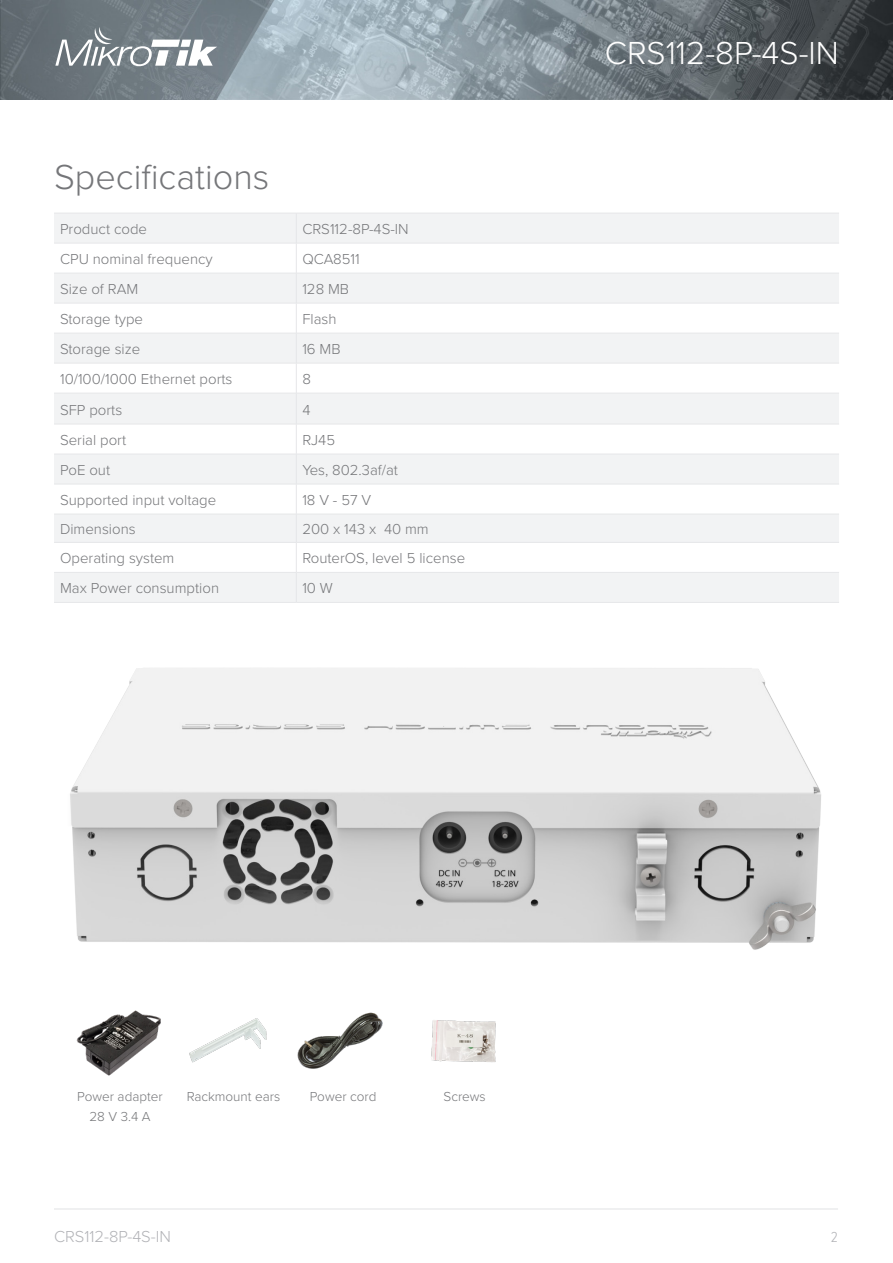
<style>
.page{position:relative;width:893px;height:1263px;background:#fff}
.page>*{position:absolute;margin:0;border:0;box-sizing:border-box;transform-origin:0 0}
.t1{font:300 36px "Proxima Nova";color:#757679}
.t2{font:300 33px "Proxima Nova";color:#fff}
.t3{font:300 16.5px "Proxima Nova";color:#b2b3b7}
.t4{font:300 15px "Proxima Nova";color:#757679}
.t5{font:300 15px "Proxima Nova Cond";color:#b2b3b7}
.Teksts{font:300 13.5px "Proxima Nova";color:#757679}
</style>
<div class="page">
<img style="left:0;top:0;width:893px;height:100px">
<svg style="left:55px;top:27px;width:162px;height:39px"></svg>
<hr style="left:54px;top:1209px;width:784px;height:1px;background:#e1e2e4">
<svg style="left:54px;top:214px;width:785px;height:388px;fill:#f2f3f4"></svg>
<hr style="left:54px;top:213px;width:242px;height:1px;background:#e6e7e9">
<hr style="left:296px;top:213px;width:543px;height:1px;background:#e6e7e9">
<hr style="left:296px;top:213px;width:1px;height:30px;background:#e6e7e9">
<hr style="left:54px;top:243px;width:242px;height:1px;background:#e6e7e9">
<hr style="left:296px;top:243px;width:543px;height:1px;background:#e6e7e9">
<hr style="left:296px;top:243px;width:1px;height:30px;background:#e6e7e9">
<hr style="left:54px;top:273px;width:242px;height:1px;background:#e6e7e9">
<hr style="left:296px;top:273px;width:543px;height:1px;background:#e6e7e9">
<hr style="left:296px;top:273px;width:1px;height:30px;background:#e6e7e9">
<hr style="left:54px;top:303px;width:242px;height:1px;background:#e6e7e9">
<hr style="left:296px;top:303px;width:543px;height:1px;background:#e6e7e9">
<hr style="left:296px;top:303px;width:1px;height:30px;background:#e6e7e9">
<hr style="left:54px;top:333px;width:242px;height:1px;background:#e6e7e9">
<hr style="left:296px;top:333px;width:543px;height:1px;background:#e6e7e9">
<hr style="left:296px;top:333px;width:1px;height:30px;background:#e6e7e9">
<hr style="left:54px;top:363px;width:242px;height:1px;background:#e6e7e9">
<hr style="left:296px;top:363px;width:543px;height:1px;background:#e6e7e9">
<hr style="left:296px;top:363px;width:1px;height:30px;background:#e6e7e9">
<hr style="left:54px;top:393px;width:242px;height:1px;background:#e6e7e9">
<hr style="left:296px;top:393px;width:543px;height:1px;background:#e6e7e9">
<hr style="left:296px;top:393px;width:1px;height:31px;background:#e6e7e9">
<hr style="left:54px;top:424px;width:242px;height:1px;background:#e6e7e9">
<hr style="left:296px;top:424px;width:543px;height:1px;background:#e6e7e9">
<hr style="left:296px;top:424px;width:1px;height:30px;background:#e6e7e9">
<hr style="left:54px;top:454px;width:242px;height:1px;background:#e6e7e9">
<hr style="left:296px;top:454px;width:543px;height:1px;background:#e6e7e9">
<hr style="left:296px;top:454px;width:1px;height:30px;background:#e6e7e9">
<hr style="left:54px;top:484px;width:242px;height:1px;background:#e6e7e9">
<hr style="left:296px;top:484px;width:543px;height:1px;background:#e6e7e9">
<hr style="left:296px;top:484px;width:1px;height:30px;background:#e6e7e9">
<hr style="left:54px;top:514px;width:242px;height:1px;background:#e6e7e9">
<hr style="left:296px;top:514px;width:543px;height:1px;background:#e6e7e9">
<hr style="left:54px;top:542px;width:242px;height:1px;background:#e6e7e9">
<hr style="left:296px;top:542px;width:543px;height:1px;background:#e6e7e9">
<hr style="left:54px;top:572px;width:242px;height:1px;background:#e6e7e9">
<hr style="left:296px;top:572px;width:543px;height:1px;background:#e6e7e9">
<svg style="left:296px;top:515px;width:1px;height:87px"></svg>
<hr style="left:54px;top:602px;width:242px;height:1px;background:#e6e7e9">
<hr style="left:296px;top:602px;width:543px;height:1px;background:#e6e7e9">
<img style="left:70px;top:668px;width:751px;height:282px">
<img style="left:77px;top:1010px;width:83px;height:66px">
<img style="left:297px;top:1012px;width:85px;height:57px">
<img style="left:431px;top:1020px;width:65px;height:43px">
<img style="left:189px;top:1018px;width:78px;height:45px">
<p class="t1" style="left:54px;top:150px;width:217px">Specifications</p>
<p class="t4" style="left:60px;top:218px;width:89px">Product code</p>
<p class="t4" style="left:302px;top:218px;width:108px">CRS112-8P-4S-IN</p>
<p class="t4" style="left:60px;top:248px;width:154px">CPU nominal frequency</p>
<p class="t4" style="left:302px;top:248px;width:59px">QCA8511</p>
<p class="t4" style="left:60px;top:278px;width:80px">Size of RAM</p>
<p class="t4" style="left:302px;top:278px;width:48px">128 MB</p>
<p class="t4" style="left:60px;top:308px;width:85px">Storage type</p>
<p class="t4" style="left:302px;top:308px;width:36px">Flash</p>
<p class="t4" style="left:60px;top:338px;width:82px">Storage size</p>
<p class="t4" style="left:302px;top:338px;width:40px">16 MB</p>
<p class="t4" style="left:60px;top:368px;width:174px">10/100/1000 Ethernet ports</p>
<p class="t4" style="left:302px;top:368px;width:10px">8</p>
<p class="t4" style="left:60px;top:398px;width:64px">SFP ports</p>
<p class="t4" style="left:302px;top:398px;width:10px">4</p>
<p class="t4" style="left:60px;top:429px;width:68px">Serial port</p>
<p class="t4" style="left:302px;top:429px;width:34px">RJ45</p>
<p class="t4" style="left:60px;top:459px;width:52px">PoE out</p>
<p class="t4" style="left:302px;top:459px;width:97px">Yes, 802.3af/at</p>
<p class="t4" style="left:60px;top:489px;width:158px">Supported input voltage</p>
<p class="t4" style="left:302px;top:489px;width:70px">18 V - 57 V</p>
<p class="t4" style="left:60px;top:518px;width:77px">Dimensions</p>
<p class="t4" style="left:302px;top:518px;width:128px">200 x 143 x 40 mm</p>
<p class="t4" style="left:60px;top:547px;width:116px">Operating system</p>
<p class="t4" style="left:302px;top:547px;width:164px">RouterOS, level 5 license</p>
<p class="t4" style="left:60px;top:577px;width:161px">Max Power consumption</p>
<p class="t4" style="left:302px;top:577px;width:32px">10 W</p>
<p class="t2" style="left:605px;top:28px;width:236px">CRS112-8P-4S-IN</p>
<p class="Teksts" style="left:77px;top:1086px;width:87px">Power adapter</p>
<p class="Teksts" style="left:89px;top:1106px;width:63px">28 V 3.4 A</p>
<p class="Teksts" style="left:187px;top:1086px;width:95px">Rackmount ears</p>
<p class="Teksts" style="left:310px;top:1087px;width:68px">Power cord</p>
<p class="Teksts" style="left:443px;top:1087px;width:44px">Screws</p>
<p class="t3" style="left:54px;top:1224px;width:119px">CRS112-8P-4S-IN</p>
<p class="t5" style="left:831px;top:1226px;width:9px">2</p>
</div>
